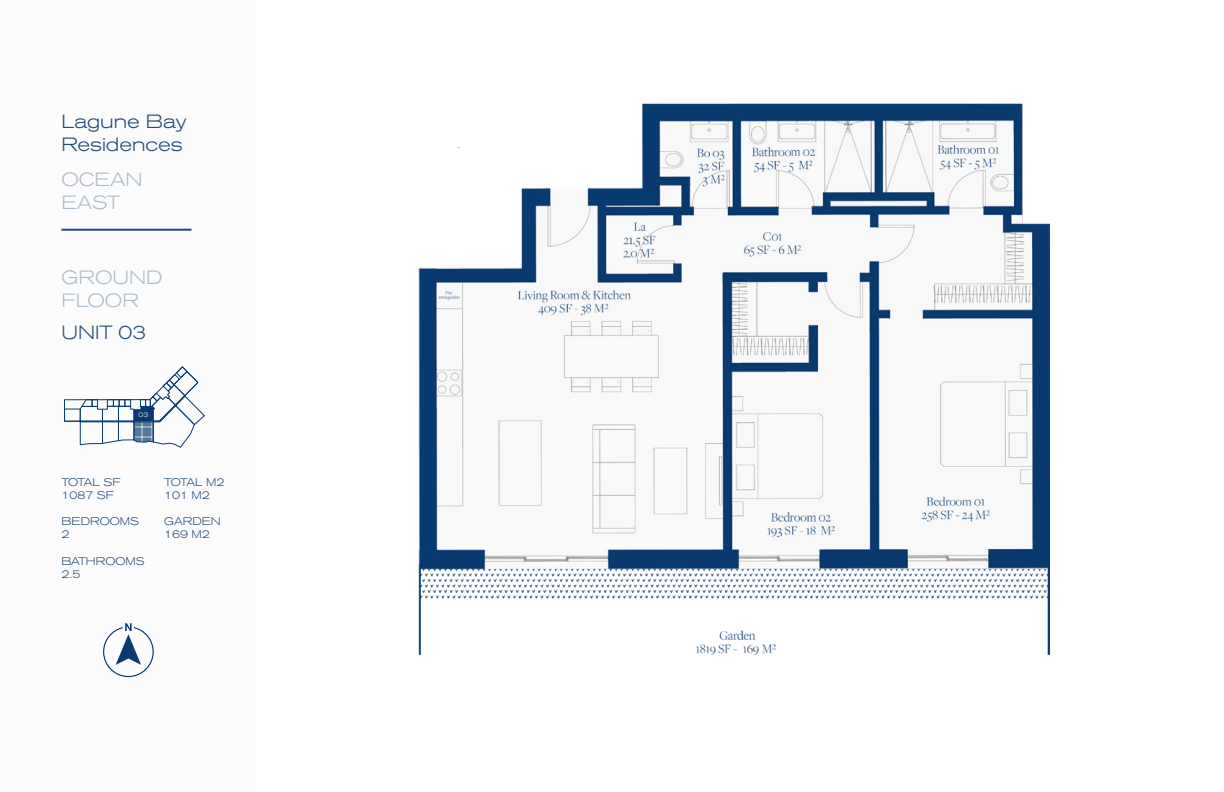
<style>
.page{position:relative;width:1224px;height:792px;background:#fff}
.page>*{position:absolute;margin:0;border:0;box-sizing:border-box;transform-origin:0 0}
.t1{font:300 expanded 19px/22.8px "Akzidenz Grotesk BQ";color:#234a79}
.t2{font:300 expanded 19px/22.8px "Akzidenz Grotesk BQ";color:#acbccc}
.t3{font:300 expanded 11px/13.2px "Akzidenz Grotesk BQ";color:#234a79}
.t4{font:300 expanded 6.6px "Akzidenz Grotesk BQ";color:#fff}
</style>
<div class="page">
<svg style="left:103px;top:623px;width:51px;height:54px"></svg>
<hr style="left:61px;top:229px;width:131px;height:2px;background:#234a79">
<svg style="left:64px;top:367px;width:140px;height:80px"></svg>
<img style="left:418px;top:103px;width:632px;height:551px">
<h1 class="t1" style="left:61px;top:110px;width:127px">Lagune Bay<br>Residences</h1>
<h1 class="t2" style="left:61px;top:168px;width:83px">OCEAN<br>EAST</h1>
<h1 class="t2" style="left:61px;top:266px;width:102px">GROUND<br>FLOOR</h1>
<h1 class="t1" style="left:61px;top:321px;width:86px">UNIT 03</h1>
<p class="t4" style="left:139px;top:411px;width:11px">03</p>
<p class="t3" style="left:61px;top:475px;width:61px">TOTAL SF<br>1087 SF</p>
<p class="t3" style="left:61px;top:515px;width:79px">BEDROOMS<br>2</p>
<p class="t3" style="left:61px;top:554px;width:85px">BATHROOMS<br>2.5</p>
<p class="t3" style="left:164px;top:475px;width:62px">TOTAL M2<br>101 M2</p>
<p class="t3" style="left:164px;top:515px;width:58px">GARDEN<br>169 M2</p>
</div>
